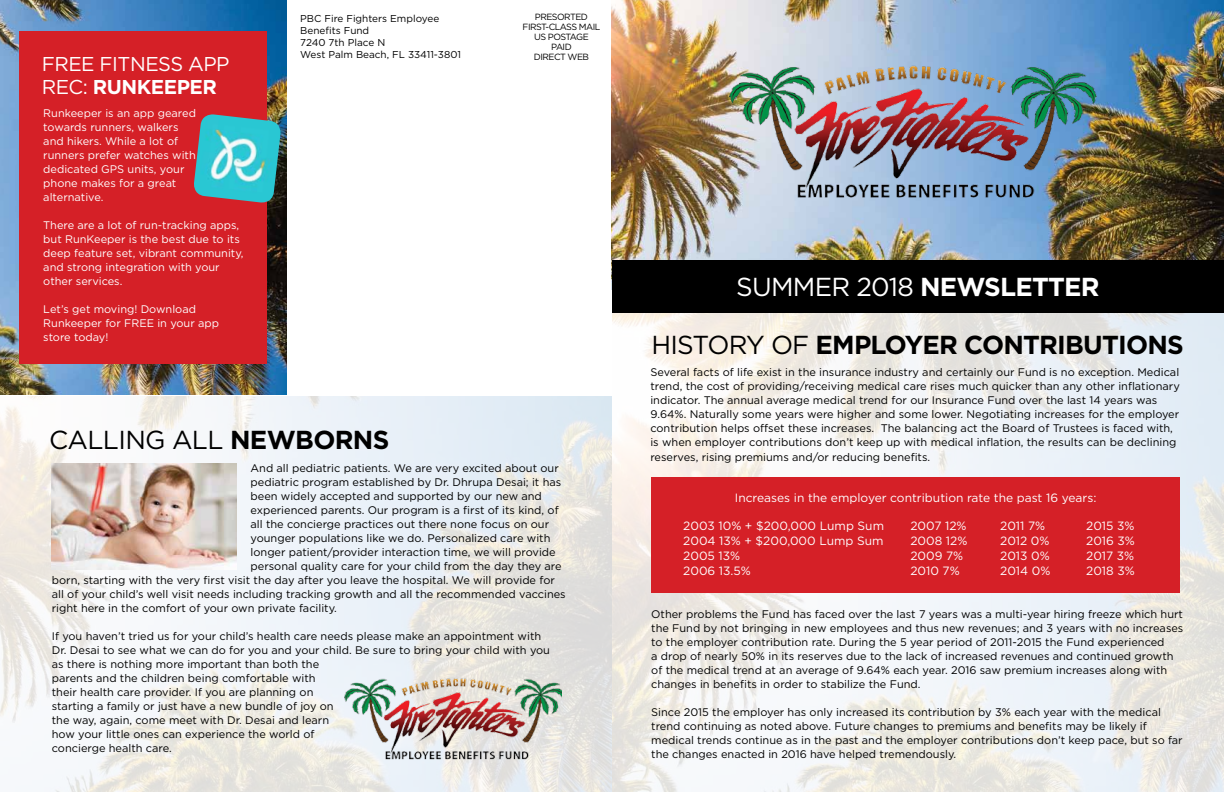
<style>
.page{position:relative;width:1224px;height:792px;background:#fff}
.page>*{position:absolute;margin:0;border:0;box-sizing:border-box;transform-origin:0 0}
.t1{font:700 26px "Gotham";letter-spacing:-.03em;color:#000}
.t2{font:26px "Gotham";letter-spacing:-.03em;color:#fff}
.t3{font:26px "Gotham";letter-spacing:-.025em;color:#000}
.t4{font:20px/23px "Gotham";letter-spacing:-.025em;color:#fff}
.t5{font:12px/15px "Gotham";color:#fff}
.t6{font:11px/14px "Gotham";color:#000}
.t7{font:11px/14px "Gotham";color:#fff}
.t8{font:10px/12px "Gotham";color:#000}
.t9{font:9px/10px "Gotham";letter-spacing:-.06em;color:#000;text-align:center}
.s1{font-weight:700}
.s2{font-weight:400}
</style>
<div class="page">
<img style="left:0;top:396px;width:612px;height:396px">
<img style="left:612px;top:313px;width:612px;height:479px">
<img style="left:612px;top:0;width:612px;height:260px">
<img style="left:729px;top:36px;width:371px;height:166px">
<div style="left:612px;top:260px;width:612px;height:53px;background:#000"></div>
<img style="left:0;top:0;width:287px;height:395px">
<div style="left:19px;top:31px;width:248px;height:333px;background:#d52027"></div>
<div style="left:651px;top:477px;width:528px;height:115px;background:#d52027"></div>
<img style="left:194px;top:114px;width:88px;height:90px">
<img style="left:344px;top:667px;width:217px;height:95px">
<img style="left:52px;top:464px;width:184px;height:105px">
<h2 class="t4" style="left:42px;top:52px;width:189px">FREE FITNESS APP<br>REC: <span class="s1">RUNKEEPER</span></h2>
<p class="t7" style="left:43px;top:106px;width:154px">Runkeeper is an app geared towards runners, walkers and hikers. While a lot of runners prefer watches with dedicated GPS units, your phone makes for a great alternative.</p>
<p class="t7" style="left:43px;top:218px;width:202px">There are a lot of run-tracking apps, but RunKeeper is the best due to its deep feature set, vibrant community, and strong integration with your other services.</p>
<p class="t7" style="left:43px;top:302px;width:177px">Let’s get moving! Download<br>Runkeeper for FREE in your app store today!</p>
<p class="t8" style="left:300px;top:13px;width:162px">PBC Fire Fighters Employee<br>Benefits Fund<br>7240 7th Place N<br>West Palm Beach, FL 33411-3801</p>
<p class="t9" style="left:523px;top:12px;width:79px">PRESORTED<br>FIRST-CLASS MAIL<br>US POSTAGE<br>PAID<br>DIRECT WEB</p>
<h1 class="t3" style="left:49px;top:423px;width:342px">CALLING ALL <span class="s1">NEWBORNS</span></h1>
<p class="t6" style="left:251px;top:460px;width:310px">And all pediatric patients. We are very excited about our</p>
<p class="t6" style="left:251px;top:474px;width:312px">pediatric program established by Dr. Dhrupa Desai; it has</p>
<p class="t6" style="left:251px;top:488px;width:293px">been widely accepted and supported by our new and</p>
<p class="t6" style="left:251px;top:502px;width:310px">experienced parents. Our program is a first of its kind, of</p>
<p class="t6" style="left:251px;top:516px;width:300px">all the concierge practices out there none focus on our</p>
<p class="t6" style="left:251px;top:530px;width:301px">younger populations like we do. Personalized care with</p>
<p class="t6" style="left:251px;top:544px;width:307px">longer patient/provider interaction time, we will provide</p>
<p class="t6" style="left:251px;top:558px;width:313px">personal quality care for your child from the day they are</p>
<p class="t6" style="left:52px;top:572px;width:505px">born, starting with the very first visit the day after you leave the hospital. We will provide for</p>
<p class="t6" style="left:52px;top:587px;width:515px">all of your child’s well visit needs including tracking growth and all the recommended vaccines</p>
<p class="t6" style="left:52px;top:601px;width:287px">right here in the comfort of your own private facility.</p>
<p class="t6" style="left:52px;top:628px;width:500px">If you haven’t tried us for your child’s health care needs please make an appointment with Dr. Desai to see what we can do for you and your child. Be sure to bring your child with you as there is nothing more important than both the<br>parents and the children being comfortable with<br>their health care provider. If you are planning on<br>starting a family or just have a new bundle of joy on<br>the way, again, come meet with Dr. Desai and learn<br>how your little ones can experience the world of<br>concierge health care.</p>
<h1 class="t2" style="left:736px;top:271px;width:365px">SUMMER 2018 <span class="s1">NEWSLETTER</span></h1>
<h1 class="t1" style="left:651px;top:327px;width:534px"><span class="s2">HISTORY OF</span> EMPLOYER CONTRIBUTIONS</h1>
<p class="t6" style="left:650px;top:364px;width:531px">Several facts of life exist in the insurance industry and certainly our Fund is no exception. Medical trend, the cost of providing/receiving medical care rises much quicker than any other inflationary indicator. The annual average medical trend for our Insurance Fund over the last 14 years was 9.64%. Naturally some years were higher and some lower. Negotiating increases for the employer contribution helps offset these increases. The balancing act the Board of Trustees is faced with, is when employer contributions don’t keep up with medical inflation, the results can be declining</p>
<p class="t6" style="left:650px;top:449px;width:281px">reserves, rising premiums and/or reducing benefits.</p>
<p class="t5" style="left:735px;top:490px;width:363px">Increases in the employer contribution rate the past 16 years:</p>
<p class="t5" style="left:683px;top:518px;width:202px">2003 10% + $200,000 Lump Sum<br>2004 13% + $200,000 Lump Sum<br>2005 13%<br>2006 13.5%</p>
<p class="t5" style="left:910px;top:518px;width:58px">2007 12%<br>2008 12%<br>2009 7%<br>2010 7%</p>
<p class="t5" style="left:1086px;top:518px;width:50px;text-align:justify">2015 3% 2016 3% 2017 3% 2018 3%</p>
<p class="t5" style="left:1000px;top:518px;width:52px">2011 7%<br>2012 0%<br>2013 0%<br>2014 0%</p>
<p class="t6" style="left:651px;top:607px;width:534px">Other problems the Fund has faced over the last 7 years was a multi-year hiring freeze which hurt the Fund by not bringing in new employees and thus new revenues; and 3 years with no increases to the employer contribution rate. During the 5 year period of 2011-2015 the Fund experienced<br>a drop of nearly 50% in its reserves due to the lack of increased revenues and continued growth of the medical trend at an average of 9.64% each year. 2016 saw premium increases along with changes in benefits in order to stabilize the Fund.</p>
<p class="t6" style="left:651px;top:705px;width:533px">Since 2015 the employer has only increased its contribution by 3% each year with the medical trend continuing as noted above. Future changes to premiums and benefits may be likely if medical trends continue as in the past and the employer contributions don’t keep pace, but so far the changes enacted in 2016 have helped tremendously.</p>
</div>
